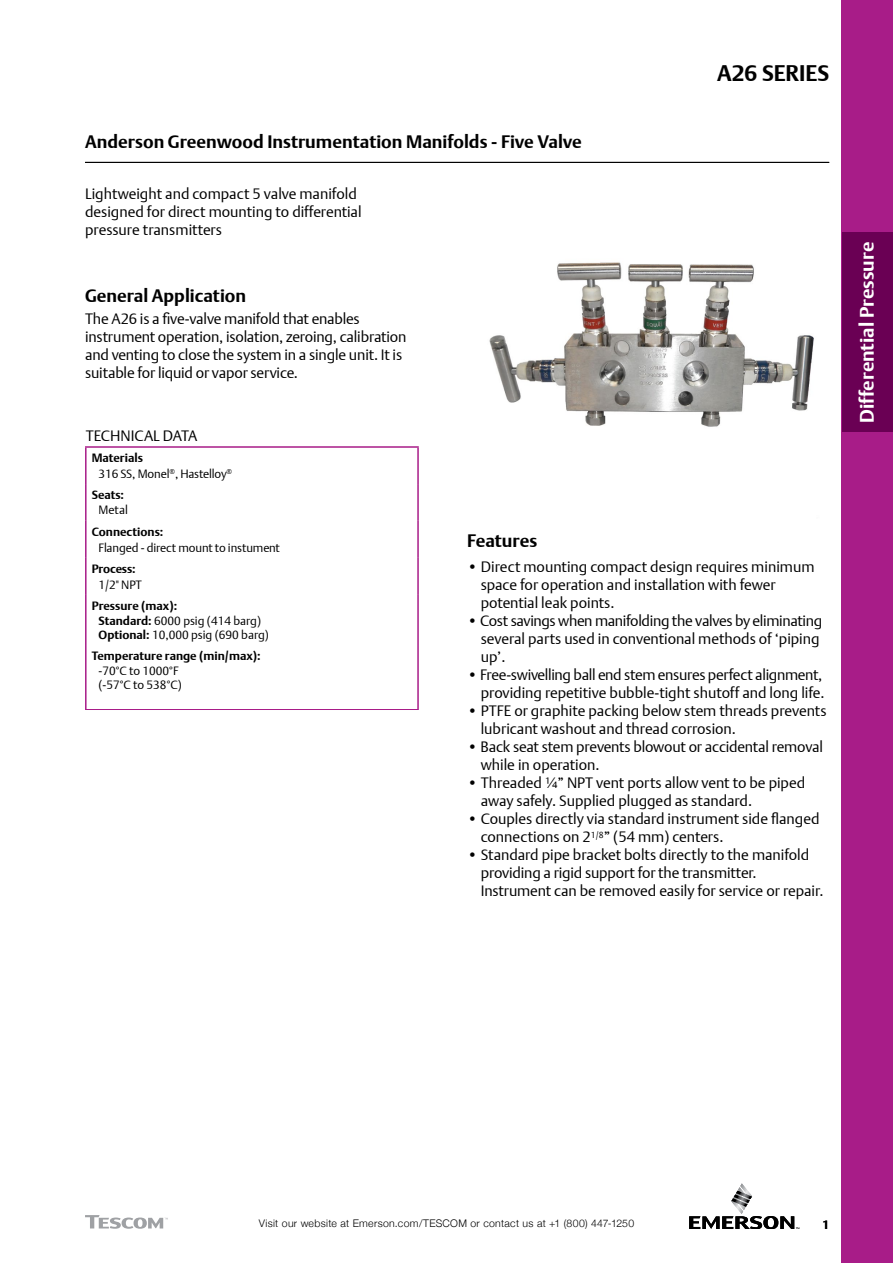
<style>
.page{position:relative;width:893px;height:1263px;background:#fff}
.page>*{position:absolute;margin:0;border:0;box-sizing:border-box;transform-origin:0 0}
.t1{font:700 22.5px "DTL Argo T";color:#000}
.t2{font:700 19.5px "DTL Argo T";color:#fff}
.t3{font:700 18px "DTL Argo T";color:#000}
.t4{font:15px/18px "DTL Argo T Light";letter-spacing:-.005em;color:#000}
.t5{font:12px/14.4px "DTL Argo T Light";letter-spacing:-.01em;color:#000}
.t6{font:700 12px "DTL Argo T";color:#000}
.t7{font:300 10.5px "Helvetica Neue";letter-spacing:.03em;color:#000}
.s1{font-family:"DTL Argo T";font-weight:700}
</style>
<div class="page">
<div style="left:842px;top:0;width:51px;height:1263px;background:#a81c88"></div>
<svg style="left:85px;top:1215px;width:83px;height:14px"></svg>
<div style="left:842px;top:233px;width:51px;height:199px;background:#6a0054"></div>
<hr style="left:85px;top:162px;width:744px;height:1px;background:#000">
<svg style="left:689px;top:1183px;width:110px;height:46px"></svg>
<hr style="left:85px;top:446px;width:334px;height:2px;background:#a81c88">
<hr style="left:85px;top:448px;width:2px;height:36px;background:#a81c88">
<hr style="left:417px;top:448px;width:2px;height:36px;background:#a81c88">
<hr style="left:85px;top:484px;width:2px;height:37px;background:#a81c88">
<hr style="left:85px;top:521px;width:2px;height:37px;background:#a81c88">
<hr style="left:85px;top:558px;width:2px;height:37px;background:#a81c88">
<hr style="left:85px;top:595px;width:2px;height:50px;background:#a81c88">
<hr style="left:417px;top:484px;width:2px;height:37px;background:#a81c88">
<hr style="left:417px;top:521px;width:2px;height:37px;background:#a81c88">
<hr style="left:417px;top:558px;width:2px;height:37px;background:#a81c88">
<hr style="left:417px;top:595px;width:2px;height:50px;background:#a81c88">
<hr style="left:85px;top:645px;width:2px;height:64px;background:#a81c88">
<hr style="left:417px;top:645px;width:2px;height:64px;background:#a81c88">
<hr style="left:85px;top:709px;width:334px;height:1px;background:#a81c88">
<img style="left:489px;top:262px;width:325px;height:165px">
<p class="t3" style="left:85px;top:131px;width:498px">Anderson Greenwood Instrumentation Manifolds - Five Valve</p>
<p class="t4" style="left:85px;top:185px;width:278px">Lightweight and compact 5 valve manifold designed for direct mounting to differential pressure transmitters</p>
<p class="t3" style="left:85px;top:284px;width:163px">General Application</p>
<p class="t4" style="left:85px;top:310px;width:323px">The A26 is a five-valve manifold that enables instrument operation, isolation, zeroing, calibration and venting to close the system in a single unit. It is suitable for liquid or vapor service.</p>
<h1 class="t1" style="left:717px;top:60px;width:114px">A26 SERIES</h1>
<p class="t4" style="left:86px;top:427px;width:113px">TECHNICAL DATA</p>
<p class="t6" style="left:92px;top:451px;width:53px">Materials</p>
<p class="t5" style="left:99px;top:466px;width:135px">316 SS, Monel<sup>®</sup>, Hastelloy<sup>®</sup></p>
<p class="t6" style="left:92px;top:488px;width:34px">Seats:</p>
<p class="t5" style="left:99px;top:502px;width:31px">Metal</p>
<p class="t6" style="left:92px;top:525px;width:73px">Connections:</p>
<p class="t5" style="left:99px;top:540px;width:183px">Flanged - direct mount to instument</p>
<p class="t6" style="left:92px;top:562px;width:45px">Process:</p>
<p class="t5" style="left:99px;top:577px;width:45px">1/2" NPT</p>
<p class="t6" style="left:92px;top:599px;width:87px">Pressure (max):</p>
<p class="t5" style="left:99px;top:613px;width:172px"><span class="s1">Standard:</span> 6000 psig (414 barg)<br><span class="s1">Optional:</span> 10,000 psig (690 barg)</p>
<p class="t6" style="left:92px;top:649px;width:170px">Temperature range (min/max):</p>
<p class="t5" style="left:99px;top:663px;width:85px">-70°C to 1000°F (-57°C to 538°C)</p>
<p class="t3" style="left:467px;top:530px;width:72px">Features</p>
<p class="t4" style="left:481px;top:557px;width:335px;text-indent:-14px">• Direct mounting compact design requires minimum space for operation and installation with fewer potential leak points.</p>
<p class="t4" style="left:481px;top:611px;width:343px;text-indent:-14px">• Cost savings when manifolding the valves by eliminating several parts used in conventional methods of ‘piping up’.</p>
<p class="t4" style="left:467px;top:665px;width:359px;text-align:right">• Free-swivelling ball end stem ensures perfect alignment, providing repetitive bubble-tight shutoff and long life.</p>
<p class="t4" style="left:481px;top:701px;width:347px;text-indent:-14px">• PTFE or graphite packing below stem threads prevents lubricant washout and thread corrosion.</p>
<p class="t4" style="left:481px;top:737px;width:344px;text-indent:-14px">• Back seat stem prevents blowout or accidental removal while in operation.</p>
<p class="t4" style="left:481px;top:773px;width:326px;text-indent:-14px">• Threaded ¼” NPT vent ports allow vent to be piped away safely. Supplied plugged as standard.</p>
<p class="t4" style="left:481px;top:809px;width:340px;text-indent:-14px">• Couples directly via standard instrument side flanged connections on 2<sup>1/8</sup>” (54 mm) centers.</p>
<p class="t4" style="left:481px;top:845px;width:344px;text-indent:-14px">• Standard pipe bracket bolts directly to the manifold providing a rigid support for the transmitter.<br>Instrument can be removed easily for service or repair.</p>
<h2 class="t2" style="left:855px;top:423px;width:183px;rotate:-90deg">Differential Pressure</h2>
<p class="t7" style="left:259px;top:1215px;width:377px">Visit our website at Emerson.com/TESCOM or contact us at +1 (800) 447-1250</p>
<p class="t6" style="left:823px;top:1217px;width:8px">1</p>
</div>
